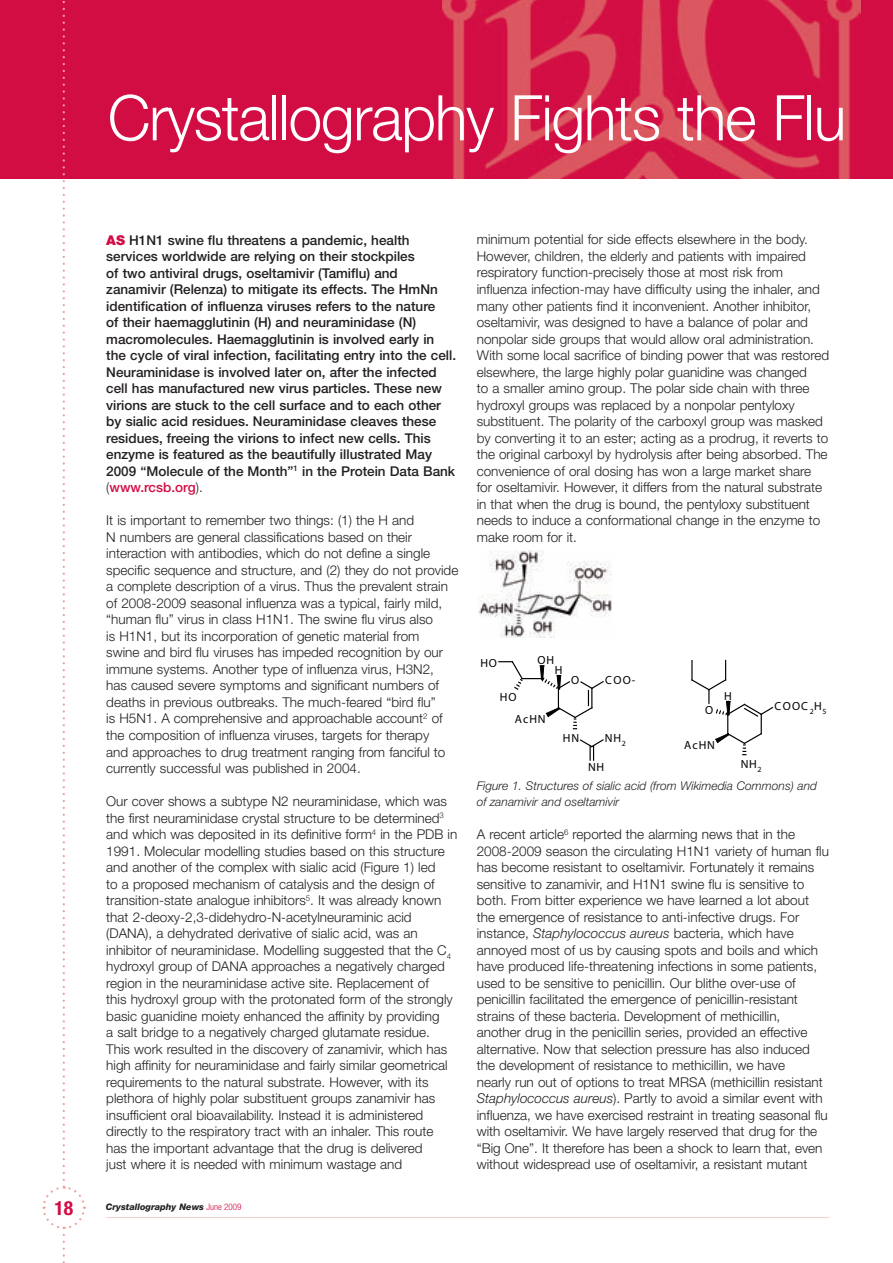
<style>
.page{position:relative;width:893px;height:1263px;background:#fff}
.page>*{position:absolute;margin:0;border:0;box-sizing:border-box;transform-origin:0 0}
.t1{font:300 63px "Helvetica Neue";letter-spacing:-.02em;color:#fff;scale:.96 1}
.t2{font:700 condensed 19.5px "Helvetica Neue";color:#d20d44}
.t3{font:300 13.5px/16.5px "Helvetica Neue";color:#231f20}
.t4{font:500 13.5px/16.5px "Helvetica Neue";color:#231f20}
.t5{font:italic 300 12px/16.5px "Helvetica Neue";color:#231f20}
.t6{font:11.85px "Myriad Pro";letter-spacing:.085em;color:#000}
.t7{font:italic 800 9px "Helvetica Neue";color:#231f20}
.s1{font-weight:900;color:#d20d44}
.s2{font-weight:300}
.s3{color:#d20d44}
.s4{font-weight:300;font-style:normal;font-stretch:condensed;color:#d20d44}
.s5{font-style:italic}
</style>
<div class="page">
<div style="left:0;top:0;width:893px;height:179px;background:#d20d44"></div>
<img style="left:443px;top:0;width:417px;height:179px">
<hr style="left:106px;top:1217px;width:723px;height:1px;background:#f6cfc9">
<svg style="left:42px;top:1px;width:44px;height:1262px"></svg>
<svg style="left:579px;top:739px;width:25px;height:21px"></svg>
<svg style="left:499px;top:661px;width:105px;height:68px"></svg>
<svg style="left:691px;top:660px;width:83px;height:95px"></svg>
<img style="left:479px;top:550px;width:133px;height:87px">
<h2 class="t2" style="left:54px;top:1196px;width:20px">18</h2>
<h1 class="t1" style="left:108px;top:79px;width:771px">Crystallography Fights the Flu</h1>
<p class="t4" style="left:106px;top:231px;width:351px"><span class="s1">As</span> H1N1 swine flu threatens a pandemic, health services worldwide are relying on their stockpiles<br>of two antiviral drugs, oseltamivir (Tamiflu) and zanamivir (Relenza) to mitigate its effects. The HmNn identification of influenza viruses refers to the nature<br>of their haemagglutinin (H) and neuraminidase (N) macromolecules. Haemagglutinin is involved early in the cycle of viral infection, facilitating entry into the cell.<br>Neuraminidase is involved later on, after the infected cell has manufactured new virus particles. These new virions are stuck to the cell surface and to each other by sialic acid residues. Neuraminidase cleaves these residues, freeing the virions to infect new cells. This enzyme is featured as the beautifully illustrated May 2009 “Molecule of the Month”<sup>1</sup> in the Protein Data Bank <span class="s2">(</span><span class="s3">www.rcsb.org</span><span class="s2">).</span></p>
<p class="t3" style="left:106px;top:512px;width:354px">It is important to remember two things: (1) the H and<br>N numbers are general classifications based on their interaction with antibodies, which do not define a single specific sequence and structure, and (2) they do not provide a complete description of a virus. Thus the prevalent strain of 2008-2009 seasonal influenza was a typical, fairly mild, “human flu” virus in class H1N1. The swine flu virus also<br>is H1N1, but its incorporation of genetic material from<br>swine and bird flu viruses has impeded recognition by our immune systems. Another type of influenza virus, H3N2,<br>has caused severe symptoms and significant numbers of deaths in previous outbreaks. The much-feared “bird flu”<br>is H5N1. A comprehensive and approachable account<sup>2</sup> of the composition of influenza viruses, targets for therapy<br>and approaches to drug treatment ranging from fanciful to currently successful was published in 2004.</p>
<p class="t3" style="left:106px;top:793px;width:353px">Our cover shows a subtype N2 neuraminidase, which was the first neuraminidase crystal structure to be determined<sup>3 </sup>and which was deposited in its definitive form<sup>4</sup> in the PDB in 1991. Molecular modelling studies based on this structure and another of the complex with sialic acid (Figure 1) led<br>to a proposed mechanism of catalysis and the design of transition-state analogue inhibitors<sup>5</sup>. It was already known that 2-deoxy-2,3-didehydro-N-acetylneuraminic acid (DANA), a dehydrated derivative of sialic acid, was an inhibitor of neuraminidase. Modelling suggested that the C<sub>4 </sub>hydroxyl group of DANA approaches a negatively charged region in the neuraminidase active site. Replacement of<br>this hydroxyl group with the protonated form of the strongly basic guanidine moiety enhanced the affinity by providing<br>a salt bridge to a negatively charged glutamate residue.<br>This work resulted in the discovery of zanamivir, which has high affinity for neuraminidase and fairly similar geometrical requirements to the natural substrate. However, with its plethora of highly polar substituent groups zanamivir has insufficient oral bioavailability. Instead it is administered directly to the respiratory tract with an inhaler. This route has the important advantage that the drug is delivered<br>just where it is needed with minimum wastage and</p>
<p class="t7" style="left:106px;top:1201px;width:137px">Crystallography News <span class="s4">June 2009</span></p>
<p class="t3" style="left:477px;top:231px;width:354px">minimum potential for side effects elsewhere in the body.<br>However, children, the elderly and patients with impaired respiratory function-precisely those at most risk from influenza infection-may have difficulty using the inhaler, and many other patients find it inconvenient. Another inhibitor, oseltamivir, was designed to have a balance of polar and nonpolar side groups that would allow oral administration.<br>With some local sacrifice of binding power that was restored elsewhere, the large highly polar guanidine was changed<br>to a smaller amino group. The polar side chain with three hydroxyl groups was replaced by a nonpolar pentyloxy substituent. The polarity of the carboxyl group was masked by converting it to an ester; acting as a prodrug, it reverts to the original carboxyl by hydrolysis after being absorbed. The convenience of oral dosing has won a large market share for oseltamivir. However, it differs from the natural substrate in that when the drug is bound, the pentyloxy substituent needs to induce a conformational change in the enzyme to make room for it.</p>
<p class="t6" style="left:480px;top:656px;width:18px">HO</p>
<p class="t6" style="left:537px;top:653px;width:18px">OH</p>
<p class="t6" style="left:500px;top:689px;width:18px">HO</p>
<p class="t6" style="left:555px;top:663px;width:9px">H</p>
<p class="t6" style="left:515px;top:711px;width:33px">AcHN</p>
<p class="t6" style="left:571px;top:672px;width:10px">O</p>
<p class="t6" style="left:605px;top:672px;width:32px">COO-</p>
<p class="t6" style="left:563px;top:731px;width:18px">HN</p>
<p class="t6" style="left:605px;top:731px;width:22px">NH<sub>2</sub></p>
<p class="t6" style="left:588px;top:760px;width:18px">NH</p>
<p class="t6" style="left:705px;top:703px;width:10px">O</p>
<p class="t6" style="left:684px;top:737px;width:33px">AcHN</p>
<p class="t6" style="left:724px;top:689px;width:9px">H</p>
<p class="t6" style="left:741px;top:757px;width:22px">NH<sub>2</sub></p>
<p class="t6" style="left:774px;top:698px;width:54px">COOC<sub>2</sub>H<sub>5</sub></p>
<p class="t5" style="left:477px;top:777px;width:342px">Figure 1. Structures of sialic acid (from Wikimedia Commons) and of zanamivir and oseltamivir</p>
<p class="t3" style="left:477px;top:826px;width:354px">A recent article<sup>6</sup> reported the alarming news that in the 2008-2009 season the circulating H1N1 variety of human flu has become resistant to oseltamivir. Fortunately it remains sensitive to zanamivir, and H1N1 swine flu is sensitive to both. From bitter experience we have learned a lot about the emergence of resistance to anti-infective drugs. For instance, <span class="s5">Staphylococcus aureus</span> bacteria, which have annoyed most of us by causing spots and boils and which have produced life-threatening infections in some patients, used to be sensitive to penicillin. Our blithe over-use of penicillin facilitated the emergence of penicillin-resistant strains of these bacteria. Development of methicillin,<br>another drug in the penicillin series, provided an effective alternative. Now that selection pressure has also induced the development of resistance to methicillin, we have<br>nearly run out of options to treat MRSA (methicillin resistant <span class="s5">Staphylococcus aureus</span>). Partly to avoid a similar event with influenza, we have exercised restraint in treating seasonal flu with oseltamivir. We have largely reserved that drug for the “Big One”. It therefore has been a shock to learn that, even without widespread use of oseltamivir, a resistant mutant</p>
</div>
